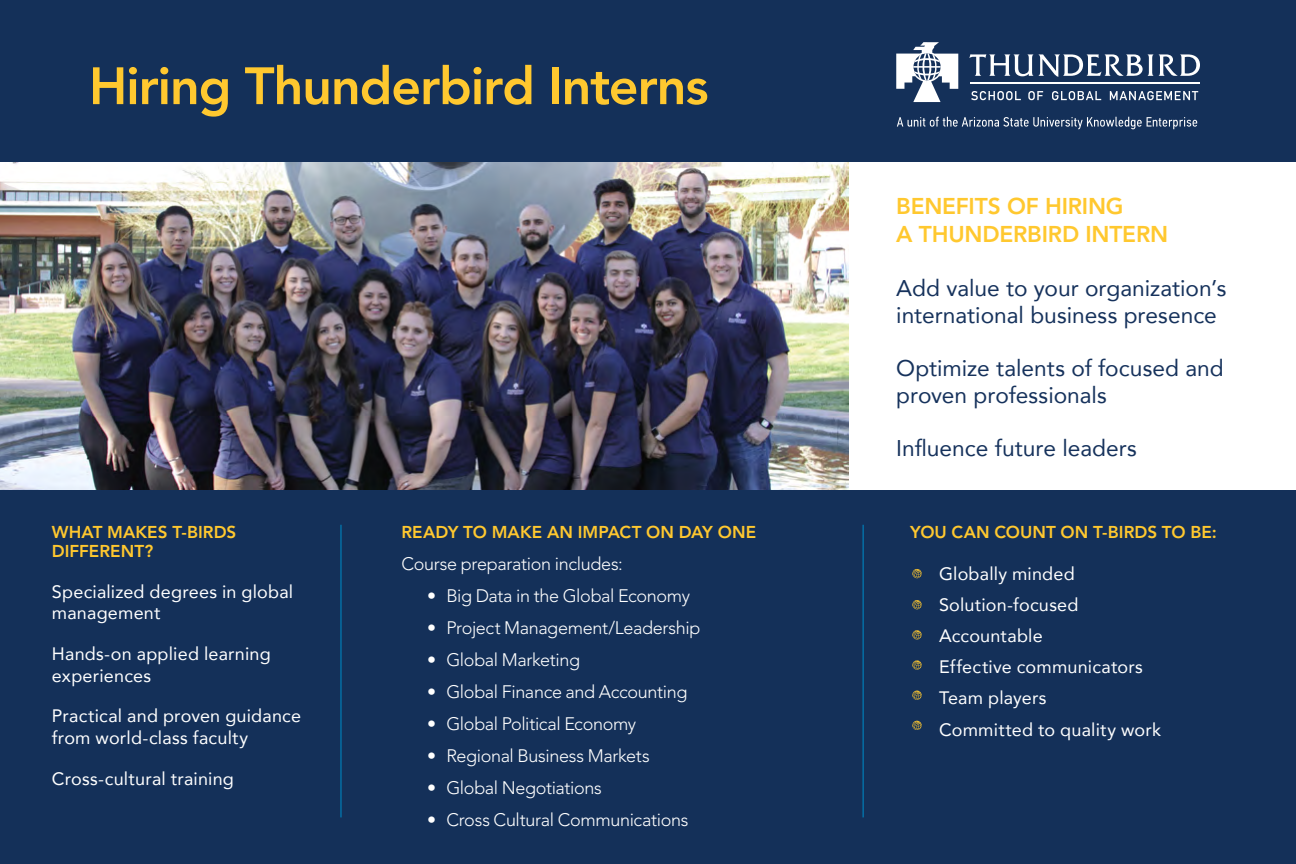
<style>
.page{position:relative;width:1296px;height:864px;background:#143059}
.page>*{position:absolute;margin:0;border:0;box-sizing:border-box;transform-origin:0 0}
.t1{font:800 52px "Avenir LT Std";letter-spacing:-.02em;color:#ffc82f}
.t2{font:22.8px/27.2px "Avenir";color:#16325c}
.t3{font:800 22.8px/27.2px "Avenir LT Std";letter-spacing:-.01em;color:#ffc82f}
.t4{font:18px/31.2px "Avenir";letter-spacing:.01em;color:#fff}
.t5{font:300 18px "Avenir LT Std";letter-spacing:-.02em;color:#fff}
.t6{font:800 17px/19.2px "Avenir LT Std";letter-spacing:.005em;color:#ffc82f}
</style>
<div class="page">
<div style="left:849px;top:162px;width:447px;height:328px;background:#fff"></div>
<img style="left:0;top:162px;width:849px;height:328px">
<hr style="left:340px;top:525px;width:2px;height:292px;background:#007db7">
<hr style="left:863px;top:525px;width:1px;height:292px;background:#007db7">
<svg style="left:912px;top:569px;width:10px;height:9px"></svg>
<svg style="left:912px;top:600px;width:10px;height:9px"></svg>
<svg style="left:912px;top:630px;width:10px;height:10px"></svg>
<svg style="left:912px;top:660px;width:10px;height:10px"></svg>
<svg style="left:912px;top:691px;width:10px;height:9px"></svg>
<svg style="left:912px;top:721px;width:10px;height:9px"></svg>
<svg style="left:896px;top:42px;width:62px;height:60px"></svg>
<svg style="left:969px;top:54px;width:231px;height:23px"></svg>
<svg style="left:971px;top:91px;width:50px;height:9px"></svg>
<svg style="left:1028px;top:91px;width:15px;height:9px"></svg>
<svg style="left:1052px;top:91px;width:49px;height:9px"></svg>
<svg style="left:1110px;top:91px;width:88px;height:9px"></svg>
<hr style="left:970px;top:83px;width:229px;height:1px;background:#fff">
<svg style="left:897px;top:117px;width:300px;height:12px"></svg>
<h1 class="t1" style="left:89px;top:55px;width:621px">Hiring Thunderbird Interns</h1>
<p class="t6" style="left:52px;top:522px;width:186px">WHAT MAKES T-BIRDS<br>DIFFERENT?</p>
<p class="t4" style="left:52px;top:580px;width:243px;line-height:21.6px">Specialized degrees in global management</p>
<p class="t4" style="left:52px;top:642px;width:220px;line-height:21.6px">Hands-on applied learning experiences</p>
<p class="t4" style="left:52px;top:705px;width:251px;line-height:21.6px">Practical and proven guidance from world-class faculty</p>
<p class="t4" style="left:52px;top:762px;width:184px">Cross-cultural training</p>
<p class="t6" style="left:401px;top:522px;width:356px">READY TO MAKE AN IMPACT ON DAY ONE</p>
<p class="t5" style="left:401px;top:553px;width:223px">Course preparation includes:</p>
<p class="t5" style="left:427px;top:585px;width:264px">• Big Data in the Global Economy</p>
<p class="t5" style="left:427px;top:617px;width:275px">• Project Management/Leadership</p>
<p class="t5" style="left:427px;top:649px;width:154px">• Global Marketing</p>
<p class="t5" style="left:427px;top:681px;width:262px">• Global Finance and Accounting</p>
<p class="t5" style="left:427px;top:713px;width:210px">• Global Political Economy</p>
<p class="t5" style="left:427px;top:745px;width:224px">• Regional Business Markets</p>
<p class="t5" style="left:427px;top:777px;width:176px">• Global Negotiations</p>
<p class="t5" style="left:427px;top:809px;width:263px">• Cross Cultural Communications</p>
<p class="t3" style="left:896px;top:193px;width:273px">BENEFITS OF HIRING<br>A THUNDERBIRD INTERN</p>
<p class="t2" style="left:896px;top:274px;width:332px">Add value to your organization’s international business presence</p>
<p class="t2" style="left:896px;top:354px;width:329px">Optimize talents of focused and proven professionals</p>
<p class="t2" style="left:896px;top:434px;width:242px">Influence future leaders</p>
<p class="t6" style="left:910px;top:522px;width:308px">YOU CAN COUNT ON T-BIRDS TO BE:</p>
<p class="t4" style="left:939px;top:557px;width:223px">Globally minded<br>Solution-focused<br>Accountable<br>Effective communicators<br>Team players<br>Committed to quality work</p>
</div>
